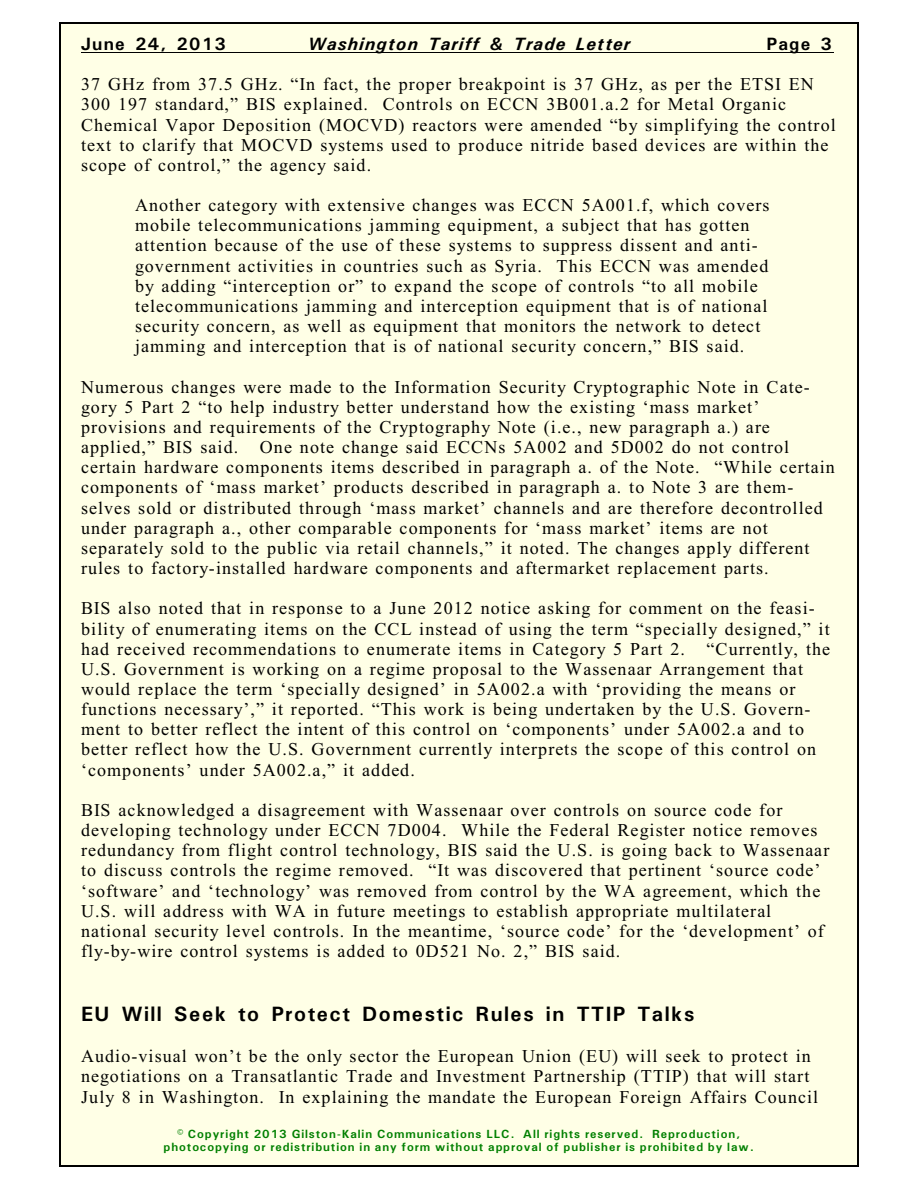
<style>
.page{position:relative;width:918px;height:1188px;background:#fff}
.page>*{position:absolute;margin:0;border:0;box-sizing:border-box;transform-origin:0 0}
.t1{font:700 21px "Univers";letter-spacing:.07em;color:#000}
.t2{font:18px/20.1px "Times New Roman";letter-spacing:.06em;color:#000}
.t3{font:italic 700 18px "Univers";letter-spacing:.065em;color:#000}
.t4{font:700 18px "Univers";letter-spacing:.075em;color:#000}
.t5{font:700 12px/13.6px "Univers";letter-spacing:.075em;color:#008000;text-align:center}
</style>
<div class="page">
<div style="left:59px;top:23px;width:800px;height:1143px;background:#ffffe6"></div>
<hr style="left:59px;top:23px;width:1px;height:1143px;background:#000">
<hr style="left:857px;top:23px;width:2px;height:1143px;background:#000">
<hr style="left:59px;top:23px;width:799px;height:1px;background:#000">
<hr style="left:59px;top:1165px;width:799px;height:1px;background:#000">
<hr style="left:81px;top:52px;width:752px;height:1px;background:#000">
<p class="t4" style="left:81px;top:38px;width:146px">June 24, 2013</p>
<p class="t3" style="left:308px;top:38px;width:324px">Washington Tariff &amp; Trade Letter</p>
<p class="t4" style="left:767px;top:38px;width:67px">Page 3</p>
<p class="t2" style="left:81px;top:76px;width:756px">37 GHz from 37.5 GHz. “In fact, the proper breakpoint is 37 GHz, as per the ETSI EN 300 197 standard,” BIS explained. Controls on ECCN 3B001.a.2 for Metal Organic Chemical Vapor Deposition (MOCVD) reactors were amended “by simplifying the control text to clarify that MOCVD systems used to produce nitride based devices are within the scope of control,” the agency said.</p>
<p class="t2" style="left:135px;top:197px;width:636px">Another category with extensive changes was ECCN 5A001.f, which covers mobile telecommunications jamming equipment, a subject that has gotten attention because of the use of these systems to suppress dissent and anti&shy;government activities in countries such as Syria. This ECCN was amended by adding “interception or” to expand the scope of controls “to all mobile telecommunications jamming and interception equipment that is of national security concern, as well as equipment that monitors the network to detect jamming and interception that is of national security concern,” BIS said.</p>
<p class="t2" style="left:81px;top:378px;width:755px">Numerous changes were made to the Information Security Cryptographic Note in Cate&shy;gory 5 Part 2 “to help industry better understand how the existing ‘mass market’ provisions and requirements of the Cryptography Note (i.e., new paragraph a.) are applied,” BIS said. One note change said ECCNs 5A002 and 5D002 do not control certain hardware components items described in paragraph a. of the Note. “While certain components of ‘mass market’ products described in paragraph a. to Note 3 are them&shy;selves sold or distributed through ‘mass market’ channels and are therefore decontrolled under paragraph a., other comparable components for ‘mass market’ items are not separately sold to the public via retail channels,” it noted. The changes apply different rules to factory-installed hardware components and aftermarket replacement parts.</p>
<p class="t2" style="left:81px;top:600px;width:751px">BIS also noted that in response to a June 2012 notice asking for comment on the feasi&shy;bility of enumerating items on the CCL instead of using the term “specially designed,” it had received recommendations to enumerate items in Category 5 Part 2. “Currently, the U.S. Government is working on a regime proposal to the Wassenaar Arrangement that would replace the term ‘specially designed’ in 5A002.a with ‘providing the means or functions necessary’,” it reported. “This work is being undertaken by the U.S. Govern&shy;ment to better reflect the intent of this control on ‘components’ under 5A002.a and to better reflect how the U.S. Government currently interprets the scope of this control on ‘components’ under 5A002.a,” it added.</p>
<p class="t2" style="left:81px;top:802px;width:750px">BIS acknowledged a disagreement with Wassenaar over controls on source code for developing technology under ECCN 7D004. While the Federal Register notice removes redundancy from flight control technology, BIS said the U.S. is going back to Wassenaar to discuss controls the regime removed. “It was discovered that pertinent ‘source code’ ‘software’ and ‘technology’ was removed from control by the WA agreement, which the U.S. will address with WA in future meetings to establish appropriate multilateral national security level controls. In the meantime, ‘source code’ for the ‘development’ of fly-by-wire control systems is added to 0D521 No. 2,” BIS said.</p>
<p class="t1" style="left:81px;top:1007px;width:615px">EU Will Seek to Protect Domestic Rules in TTIP Talks</p>
<p class="t2" style="left:81px;top:1048px;width:739px">Audio-visual won’t be the only sector the European Union (EU) will seek to protect in negotiations on a Transatlantic Trade and Investment Partnership (TTIP) that will start<br>July 8 in Washington. In explaining the mandate the European Foreign Affairs Council</p>
<p class="t5" style="left:164px;top:1128px;width:592px">© Copyright 2013 Gilston-Kalin Communications LLC. All rights reserved. Reproduction, photocopying or redistribution in any form without approval of publisher is prohibited by law.</p>
</div>
